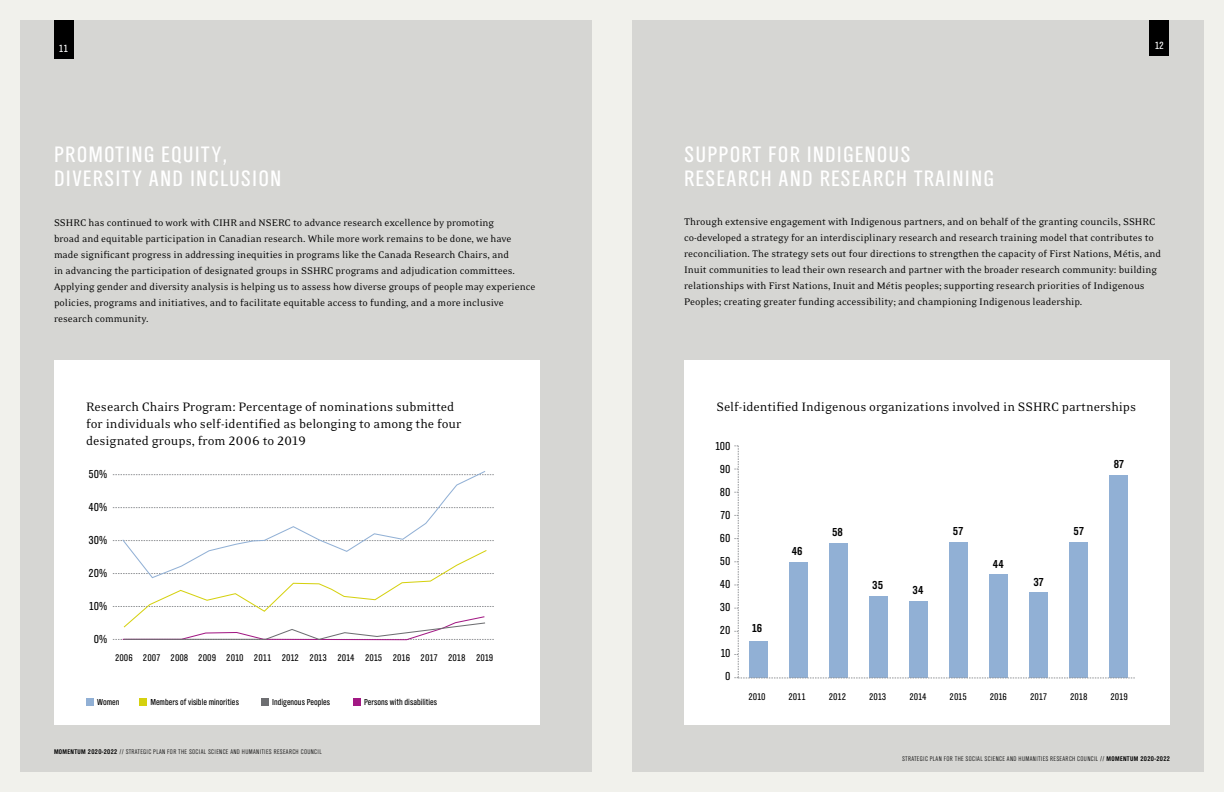
<style>
.page{position:relative;width:1224px;height:792px;background:#fff}
.page>*{position:absolute;margin:0;border:0;box-sizing:border-box;transform-origin:0 0}
.t1{font:23.2px/23.2px "TV Nord Cond EF";letter-spacing:.05em;color:#fff}
.t2{font:14px/16.8px "Eidetic Neo";color:#000}
.t3{font:12px/23px "TV Nord Cond EF";color:#000;text-align:right}
.t4{font:700 12px "TV Nord Cond EF";letter-spacing:-.01em;color:#000}
.t5{font:11px/16px "Eidetic Neo";color:#000}
.t6{font:10.8px "TV Nord Cond EF";color:#fff}
.t7{font:10px "TV Nord Cond EF";letter-spacing:-.02em;color:#000}
.t8{font:9px "TV Nord Cond EF";color:#000}
.t9{font:300 7px "TV Nord Cond EF";letter-spacing:.05em;color:#000}
.s1{font-family:"Eidetic Neo Omni"}
.s2{font-weight:700}
</style>
<div class="page">
<div style="left:612px;top:0;width:612px;height:792px;background:#d6d6d3"></div>
<div style="left:684px;top:360px;width:486px;height:364px;background:#fff"></div>
<div style="left:0;top:0;width:612px;height:792px;background:#d6d6d3"></div>
<div style="left:54px;top:360px;width:486px;height:364px;background:#fff"></div>
<svg style="left:113px;top:540px;width:381px;height:1px"></svg>
<svg style="left:113px;top:507px;width:381px;height:1px"></svg>
<svg style="left:113px;top:474px;width:381px;height:1px"></svg>
<svg style="left:121px;top:471px;width:365px;height:78px"></svg>
<svg style="left:113px;top:549px;width:381px;height:92px"></svg>
<div style="left:86px;top:698px;width:7px;height:8px;background:#91b0d5"></div>
<div style="left:139px;top:698px;width:7px;height:8px;background:#d5d10f"></div>
<div style="left:261px;top:698px;width:7px;height:8px;background:#6d6e71"></div>
<div style="left:353px;top:698px;width:7px;height:8px;background:#a21984"></div>
<div style="left:54px;top:3px;width:19px;height:55px;background:#000"></div>
<div style="left:1150px;top:0;width:19px;height:55px;background:#000"></div>
<svg style="left:734px;top:446px;width:401px;height:233px"></svg>
<div style="left:0;top:773px;width:612px;height:19px;background:#f1f1ec"></div>
<div style="left:0;top:0;width:19px;height:792px;background:#f1f1ec"></div>
<div style="left:0;top:0;width:612px;height:19px;background:#f1f1ec"></div>
<div style="left:593px;top:0;width:19px;height:792px;background:#f1f1ec"></div>
<div style="left:612px;top:773px;width:612px;height:19px;background:#f1f1ec"></div>
<div style="left:612px;top:0;width:19px;height:792px;background:#f1f1ec"></div>
<div style="left:612px;top:0;width:612px;height:19px;background:#f1f1ec"></div>
<div style="left:1205px;top:0;width:19px;height:792px;background:#f1f1ec"></div>
<p class="t6" style="left:59px;top:43px;width:11px">11</p>
<p class="t6" style="left:1155px;top:40px;width:11px">12</p>
<h1 class="t1" style="left:54px;top:143px;width:229px">PROMOTING EQUITY,<br>DIVERSITY AND INCLUSION</h1>
<p class="t5" style="left:54px;top:215px;width:483px">SSHRC has continued to work with CIHR and NSERC to advance research excellence by promoting<br>broad and equitable participation in Canadian research. While more work remains to be done, we have made significant progress in addressing inequities in programs like the Canada Research Chairs, and<br>in advancing the participation of designated groups in SSHRC programs and adjudication committees.<br>Applying gender and diversity analysis is helping us to assess how diverse groups of people may experience policies, programs and initiatives, and to facilitate equitable access to funding, and a more inclusive research community.</p>
<p class="t2" style="left:86px;top:399px;width:377px">Research Chairs Program: Percentage of nominations submitted for individuals who self-identified as belonging to among the four designated groups, from <span class="s1">2006</span> to <span class="s1">2019</span></p>
<p class="t3" style="left:88px;top:463px;width:20px">50%</p>
<p class="t3" style="left:88px;top:496px;width:20px">40%</p>
<p class="t3" style="left:88px;top:529px;width:20px">30%</p>
<p class="t3" style="left:88px;top:562px;width:20px">20%</p>
<p class="t3" style="left:89px;top:595px;width:20px">10%</p>
<p class="t3" style="left:94px;top:628px;width:15px">0%</p>
<p class="t7" style="left:115px;top:653px;width:380px">2006 2007 2008 2009 2010 2011 2012 2013 2014 2015 2016 2017 2018 2019</p>
<p class="t8" style="left:97px;top:697px;width:24px">WOMEN</p>
<p class="t8" style="left:150px;top:697px;width:90px">MEMBERS OF VISIBLE MINORITIES</p>
<p class="t8" style="left:272px;top:697px;width:59px">INDIGENOUS PEOPLES</p>
<p class="t8" style="left:364px;top:697px;width:75px">PERSONS WITH DISABILITIES</p>
<p class="t9" style="left:54px;top:748px;width:203px"><span class="s2">MOMENTUM 2020-2022</span> // STRATEGIC PLAN FOR THE SOCIAL SCIENCE AND HUMANITIE</p>
<p class="t9" style="left:269px;top:748px;width:54px">S RESEARCH COUNCIL</p>
<h1 class="t1" style="left:684px;top:143px;width:311px">SUPPORT FOR INDIGENOUS<br>RESEARCH AND RESEARCH TRAINING</h1>
<p class="t5" style="left:684px;top:214px;width:478px">Through extensive engagement with Indigenous partners, and on behalf of the granting councils, SSHRC co-developed a strategy for an interdisciplinary research and research training model that contributes to reconciliation. The strategy sets out four directions to strengthen the capacity of First Nations, Métis, and Inuit communities to lead their own research and partner with the broader research community: building relationships with First Nations, Inuit and Métis peoples; supporting research priorities of Indigenous Peoples; creating greater funding accessibility; and championing Indigenous leadership.</p>
<p class="t2" style="left:716px;top:399px;width:421px">Self-identified Indigenous organizations involved in SSHRC partnerships</p>
<p class="t3" style="left:715px;top:434px;width:17px">100<br>90<br>80<br>70<br>60<br>50<br>40<br>30<br>20<br>10<br>0</p>
<p class="t4" style="left:752px;top:622px;width:12px">16</p>
<p class="t7" style="left:748px;top:691px;width:19px">2010</p>
<p class="t4" style="left:792px;top:545px;width:12px">46</p>
<p class="t7" style="left:789px;top:691px;width:19px">2011</p>
<p class="t4" style="left:832px;top:526px;width:12px">58</p>
<p class="t7" style="left:829px;top:691px;width:19px">2012</p>
<p class="t4" style="left:872px;top:579px;width:12px">35</p>
<p class="t4" style="left:913px;top:583px;width:12px">34</p>
<p class="t4" style="left:953px;top:525px;width:12px">57</p>
<p class="t4" style="left:993px;top:557px;width:12px">44</p>
<p class="t4" style="left:1033px;top:575px;width:12px">37</p>
<p class="t4" style="left:1074px;top:525px;width:12px">57</p>
<p class="t4" style="left:1114px;top:458px;width:12px">87</p>
<p class="t7" style="left:869px;top:691px;width:19px">2013</p>
<p class="t7" style="left:909px;top:691px;width:18px">2014</p>
<p class="t7" style="left:950px;top:691px;width:19px">2015</p>
<p class="t7" style="left:990px;top:691px;width:19px">2016</p>
<p class="t7" style="left:1030px;top:691px;width:19px">2017</p>
<p class="t7" style="left:1070px;top:691px;width:19px">2018</p>
<p class="t7" style="left:1110px;top:691px;width:19px">2019</p>
<p class="t9" style="left:902px;top:755px;width:131px">STRATEGIC PLAN FOR THE SOCIAL SCIENCE AND HUMANITIE</p>
<p class="t9" style="left:1045px;top:755px;width:126px">S RESEARCH COUNCIL // <span class="s2">MOMENTUM 2020-2022</span></p>
</div>
